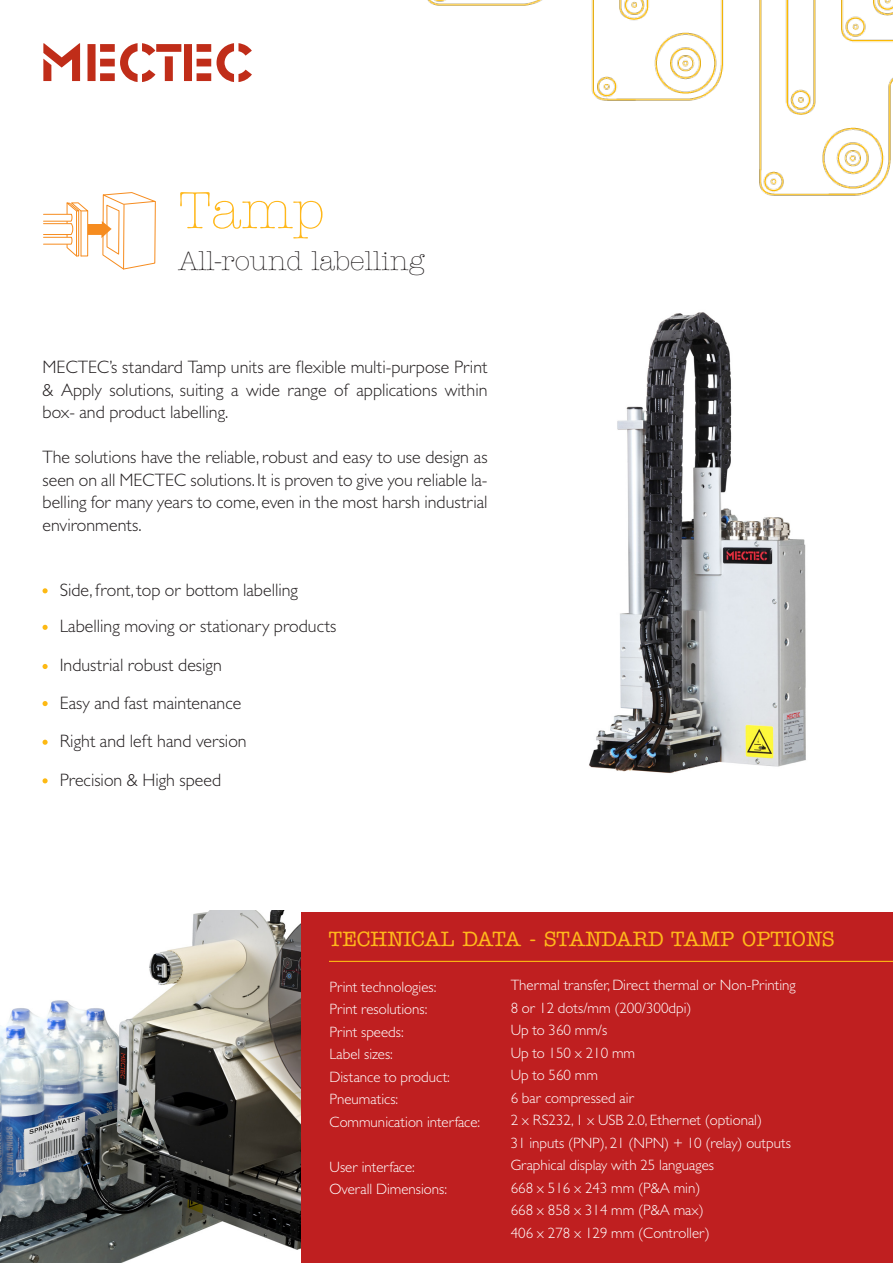
<style>
.page{position:relative;width:893px;height:1263px;background:#fff}
.page>*{position:absolute;margin:0;border:0;box-sizing:border-box;transform-origin:0 0}
.t1{font:300 52.5px "American Typewriter Std";color:#ffb81b}
.t2{font:300 27px "American Typewriter Std";color:#231f20}
.t3{font:500 21px "American Typewriter Std";color:#ffb81b}
.t4{font:300 18px/22.5px "Gill Sans MT Std";color:#231f20;text-align:justify}
.t5{font:300 15px/22.5px "Gill Sans MT Std";color:#fff}
</style>
<div class="page">
<img style="left:0;top:910px;width:302px;height:353px">
<svg style="left:43px;top:43px;width:37px;height:38px"></svg>
<svg style="left:88px;top:43px;width:123px;height:39px"></svg>
<svg style="left:217px;top:43px;width:35px;height:39px"></svg>
<img style="left:427px;top:0;width:466px;height:196px">
<div style="left:302px;top:912px;width:591px;height:351px;background:#bf1f20"></div>
<hr style="left:329px;top:961px;width:564px;height:1px;background:#fdb913">
<svg style="left:43px;top:625px;width:5px;height:5px"></svg>
<svg style="left:43px;top:664px;width:5px;height:5px"></svg>
<svg style="left:43px;top:701px;width:5px;height:5px"></svg>
<svg style="left:43px;top:740px;width:5px;height:5px"></svg>
<svg style="left:43px;top:778px;width:5px;height:5px"></svg>
<svg style="left:43px;top:588px;width:5px;height:5px"></svg>
<img style="left:589px;top:312px;width:217px;height:461px">
<svg style="left:43px;top:192px;width:113px;height:77px"></svg>
<p class="t1" style="left:178px;top:181px;width:148px">Tamp</p>
<p class="t2" style="left:178px;top:246px;width:248px">All-round labelling</p>
<p class="t4" style="left:43px;top:356px;width:447px">MECTEC’s standard Tamp units are flexible multi-purpose Print &amp; Apply solutions, suiting a wide range of applications within box- and product labelling.</p>
<p class="t4" style="left:43px;top:446px;width:447px">The solutions have the reliable, robust and easy to use design as seen on all MECTEC solutions. It is proven to give you reliable la&shy;belling for many years to come, even in the most harsh industrial environments.</p>
<p class="t4" style="left:60px;top:578px;width:240px">Side, front, top or bottom labelling</p>
<p class="t4" style="left:60px;top:615px;width:278px">Labelling moving or stationary products</p>
<p class="t4" style="left:60px;top:654px;width:164px">Industrial robust design</p>
<p class="t4" style="left:60px;top:691px;width:183px">Easy and fast maintenance</p>
<p class="t4" style="left:60px;top:730px;width:188px">Right and left hand version</p>
<p class="t4" style="left:60px;top:768px;width:163px">Precision &amp; High speed</p>
<p class="t3" style="left:329px;top:927px;width:507px">TECHNICAL DATA - STANDARD TAMP OPTIONS</p>
<p class="t5" style="left:330px;top:975px;width:108px">Print technologies:</p>
<p class="t5" style="left:330px;top:997px;width:99px">Print resolutions:</p>
<p class="t5" style="left:330px;top:1020px;width:76px">Print speeds:</p>
<p class="t5" style="left:330px;top:1042px;width:65px">Label sizes:</p>
<p class="t5" style="left:330px;top:1065px;width:122px">Distance to product:</p>
<p class="t5" style="left:330px;top:1087px;width:70px">Pneumatics:</p>
<p class="t5" style="left:330px;top:1110px;width:152px">Communication interface:</p>
<p class="t5" style="left:330px;top:1155px;width:87px">User interface:</p>
<p class="t5" style="left:330px;top:1177px;width:119px">Overall Dimensions:</p>
<p class="t5" style="left:511px;top:974px;width:287px">Thermal transfer, Direct thermal or Non-Printing</p>
<p class="t5" style="left:511px;top:996px;width:182px">8 or 12 dots/mm (200/300dpi)</p>
<p class="t5" style="left:511px;top:1019px;width:98px">Up to 360 mm/s</p>
<p class="t5" style="left:511px;top:1041px;width:126px">Up to 150 x 210 mm</p>
<p class="t5" style="left:511px;top:1064px;width:125px">Up to 560 mm<br>6 bar compressed air</p>
<p class="t5" style="left:511px;top:1109px;width:253px">2 x RS232, 1 x USB 2.0, Ethernet (optional)</p>
<p class="t5" style="left:511px;top:1131px;width:282px">31 inputs (PNP), 21 (NPN) + 10 (relay) outputs</p>
<p class="t5" style="left:511px;top:1154px;width:205px">Graphical display with 25 languages</p>
<p class="t5" style="left:511px;top:1176px;width:191px">668 x 516 x 243 mm (P&amp;A min)</p>
<p class="t5" style="left:511px;top:1199px;width:195px">668 x 858 x 314 mm (P&amp;A max)</p>
<p class="t5" style="left:511px;top:1221px;width:201px">406 x 278 x 129 mm (Controller)</p>
</div>
